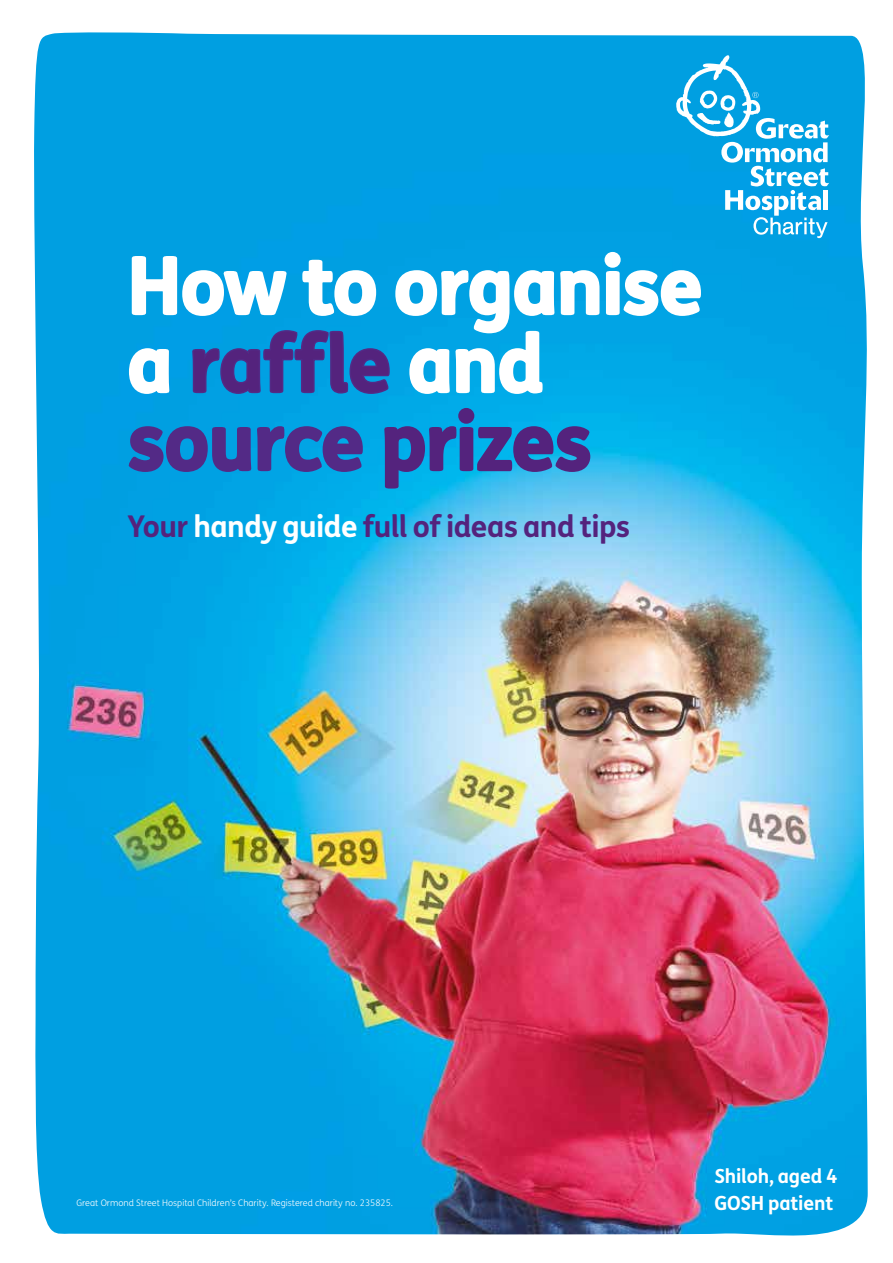
<style>
.page{position:relative;width:893px;height:1263px;background:#fff}
.page>*{position:absolute;margin:0;border:0;box-sizing:border-box;transform-origin:0 0}
.t1{font:700 78px/78px "FS Me";letter-spacing:-.01em;color:#fff}
.t2{font:700 30px "FS Me";letter-spacing:-.02em;color:#54237d}
.t3{font:700 19.5px/27px "FS Me";letter-spacing:-.01em;color:#fff}
.t4{font:300 9px "FS Me";color:#fff}
.s1{color:#54237d}
.s2{color:#532a86}
.s3{color:#fff}
</style>
<div class="page">
<img style="left:34px;top:32px;width:834px;height:1204px">
<svg style="left:127px;top:250px;width:575px;height:145px;background:#29aae3"></svg>
<svg style="left:127px;top:424px;width:237px;height:49px;background:#187fc8"></svg>
<svg style="left:383px;top:406px;width:209px;height:84px;background:#1a97d6"></svg>
<svg style="left:676px;top:55px;width:153px;height:183px"></svg>
<h1 class="t1" style="left:128px;top:243px;width:577px">How to organise a <span class="s1">raffle</span> and <span class="s2">source</span> <span class="s1">prizes</span></h1>
<h2 class="t2" style="left:128px;top:503px;width:504px">Your <span class="s3">handy guide</span> full of ideas and tips</h2>
<p class="t4" style="left:77px;top:1197px;width:318px">Great Ormond Street Hospital Children’s Charity. Registered charity no. 235825.</p>
<h3 class="t3" style="left:714px;top:1161px;width:125px">Shiloh, aged 4<br>GOSH patient</h3>
</div>
